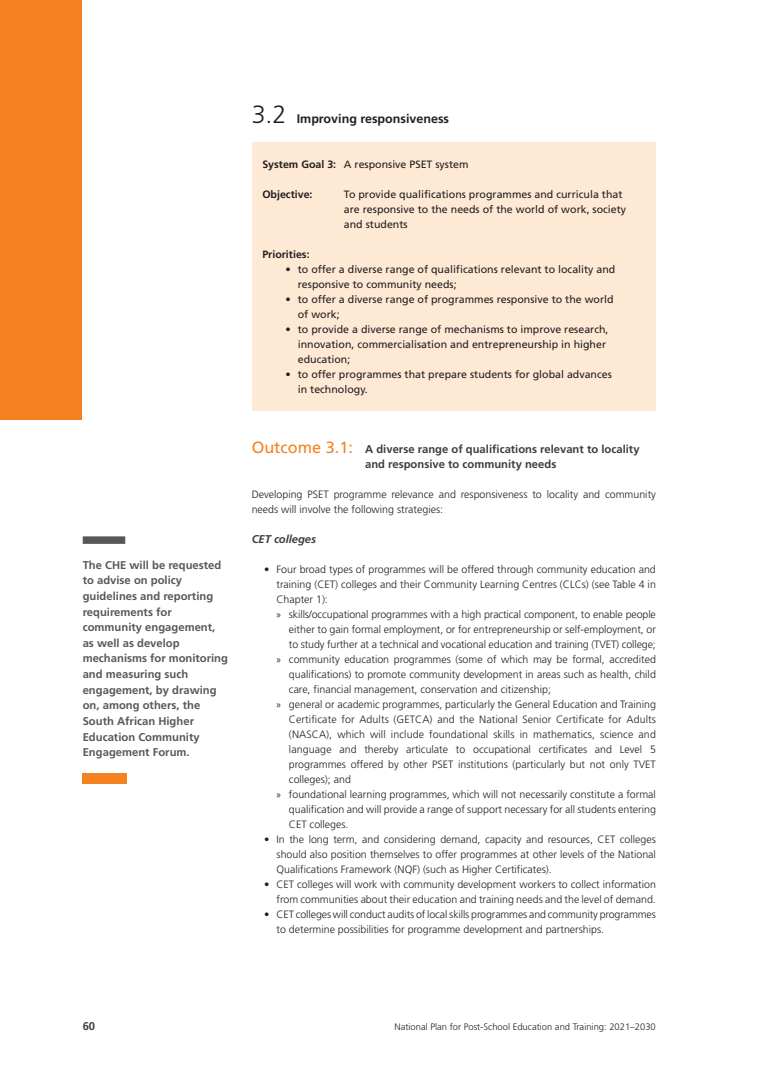
<style>
.page{position:relative;width:780px;height:1088px;background:#fff}
.page>*{position:absolute;margin:0;border:0;box-sizing:border-box;transform-origin:0 0}
.Head_A{font:700 12.5px "Frutiger LT Std";color:#231f20}
.Pull_quote_LHP_CH3{font:700 11.25px/15.6px "Frutiger LT Std";color:#57585a}
.Outcome_Heading{font:700 11.25px/15px "Frutiger LT Std";color:#3e3e3f}
.Head_B{font:italic 700 11.25px "Frutiger LT Std";letter-spacing:-.005em;color:#3e3e3f}
.Body_Copy{font:300 10.62px/15px "Frutiger LT Std";color:#231f20;text-align:justify}
.Body_Copy-2{font:10.62px/15px "Frutiger LT Std";color:#231f20}
.Body_Copy-3{font:700 10.62px "Frutiger LT Std";color:#231f20}
.t1{font:300 9.38px "Frutiger LT Std";color:#231f20}
.s1{font-weight:300;font-size:25px}
.s2{font-weight:700}
.s3{font-weight:400;font-size:16.25px;color:#f58220}
.s4{font-family:"Myriad Pro";font-weight:400}
</style>
<div class="page">
<div style="left:0;top:0;width:81px;height:419px;background:#f58220"></div>
<div style="left:252px;top:143px;width:403px;height:268px;background:#fee9d5"></div>
<div style="left:83px;top:536px;width:42px;height:8px;background:#57585a"></div>
<div style="left:82px;top:773px;width:44px;height:11px;background:#f58220"></div>
<p class="Pull_quote_LHP_CH3" style="left:83px;top:557px;width:147px">The CHE will be requested to advise on policy guidelines and reporting requirements for community engagement, as well as develop mechanisms for monitoring and measuring such engagement, by drawing on, among others, the<br>South African Higher<br>Education Community<br>Engagement Forum.</p>
<p class="Head_A" style="left:252px;top:111px;width:199px"><span class="s1">3.2</span> Improving responsiveness</p>
<p class="Body_Copy-2" style="left:262px;top:157px;width:208px"><span class="s2">System Goal 3:</span> A responsive PSET system</p>
<p class="Body_Copy-3" style="left:262px;top:188px;width:52px">Objective:</p>
<p class="Body_Copy-2" style="left:344px;top:187px;width:284px">To provide qualifications programmes and curricula that are responsive to the needs of the world of work, society and students</p>
<p class="Body_Copy-3" style="left:262px;top:248px;width:49px">Priorities:</p>
<p class="Body_Copy-2" style="left:298px;top:262px;width:319px;text-indent:-12px">• to offer a diverse range of qualifications relevant to locality and responsive to community needs;</p>
<p class="Body_Copy-2" style="left:298px;top:292px;width:317px;text-indent:-12px">• to offer a diverse range of programmes responsive to the world of work;</p>
<p class="Body_Copy-2" style="left:298px;top:322px;width:312px;text-indent:-12px">• to provide a diverse range of mechanisms to improve research, innovation, commercialisation and entrepreneurship in higher education;</p>
<p class="Body_Copy-2" style="left:298px;top:367px;width:315px;text-indent:-12px">• to offer programmes that prepare students for global advances in technology.</p>
<p class="Outcome_Heading" style="left:365px;top:441px;width:276px;text-indent:-113px"><span class="s3">Outcome 3.1:</span> A diverse range of qualifications relevant to locality and responsive to community needs</p>
<p class="Body_Copy" style="left:252px;top:487px;width:405px">Developing PSET programme relevance and responsiveness to locality and community needs will involve the following strategies:</p>
<p class="Head_B" style="left:252px;top:532px;width:66px">CET colleges</p>
<p class="Body_Copy" style="left:276px;top:562px;width:381px;text-indent:-12px">• Four broad types of programmes will be offered through community education and training (CET) colleges and their Community Learning Centres (CLCs) (see Table 4 in Chapter 1):</p>
<p class="Body_Copy" style="left:289px;top:607px;width:368px;text-indent:-12px"><span class="s4">»</span> skills/occupational programmes with a high practical component, to enable people either to gain formal employment, or for entrepreneurship or self-employment, or to study further at a technical and vocational education and training (TVET) college;</p>
<p class="Body_Copy" style="left:289px;top:652px;width:368px;text-indent:-12px"><span class="s4">»</span> community education programmes (some of which may be formal, accredited qualifications) to promote community development in areas such as health, child care, financial management, conservation and citizenship;</p>
<p class="Body_Copy" style="left:289px;top:697px;width:368px;text-indent:-12px"><span class="s4">»</span> general or academic programmes, particularly the General Education and Training Certificate for Adults (GETCA) and the National Senior Certificate for Adults (NASCA), which will include foundational skills in mathematics, science and language and thereby articulate to occupational certificates and Level 5 programmes offered by other PSET institutions (particularly but not only TVET colleges); and</p>
<p class="Body_Copy" style="left:289px;top:787px;width:368px;text-indent:-12px"><span class="s4">»</span> foundational learning programmes, which will not necessarily constitute a formal qualification and will provide a range of support necessary for all students entering CET colleges.</p>
<p class="Body_Copy" style="left:276px;top:832px;width:381px;text-indent:-12px">• In the long term, and considering demand, capacity and resources, CET colleges should also position themselves to offer programmes at other levels of the National Qualifications Framework (NQF) (such as Higher Certificates).</p>
<p class="Body_Copy" style="left:264px;top:877px;width:393px;text-align:right">• CET colleges will work with community development workers to collect information from communities about their education and training needs and the level of demand.</p>
<p class="Body_Copy" style="left:276px;top:907px;width:381px;text-indent:-12px">• CET colleges will conduct audits of local skills programmes and community programmes to determine possibilities for programme development and partnerships.</p>
<p class="Outcome_Heading" style="left:83px;top:1018px;width:14px">60</p>
<p class="t1" style="left:394px;top:1021px;width:263px">National Plan for Post-School Education and Training: 2021–2030</p>
</div>
